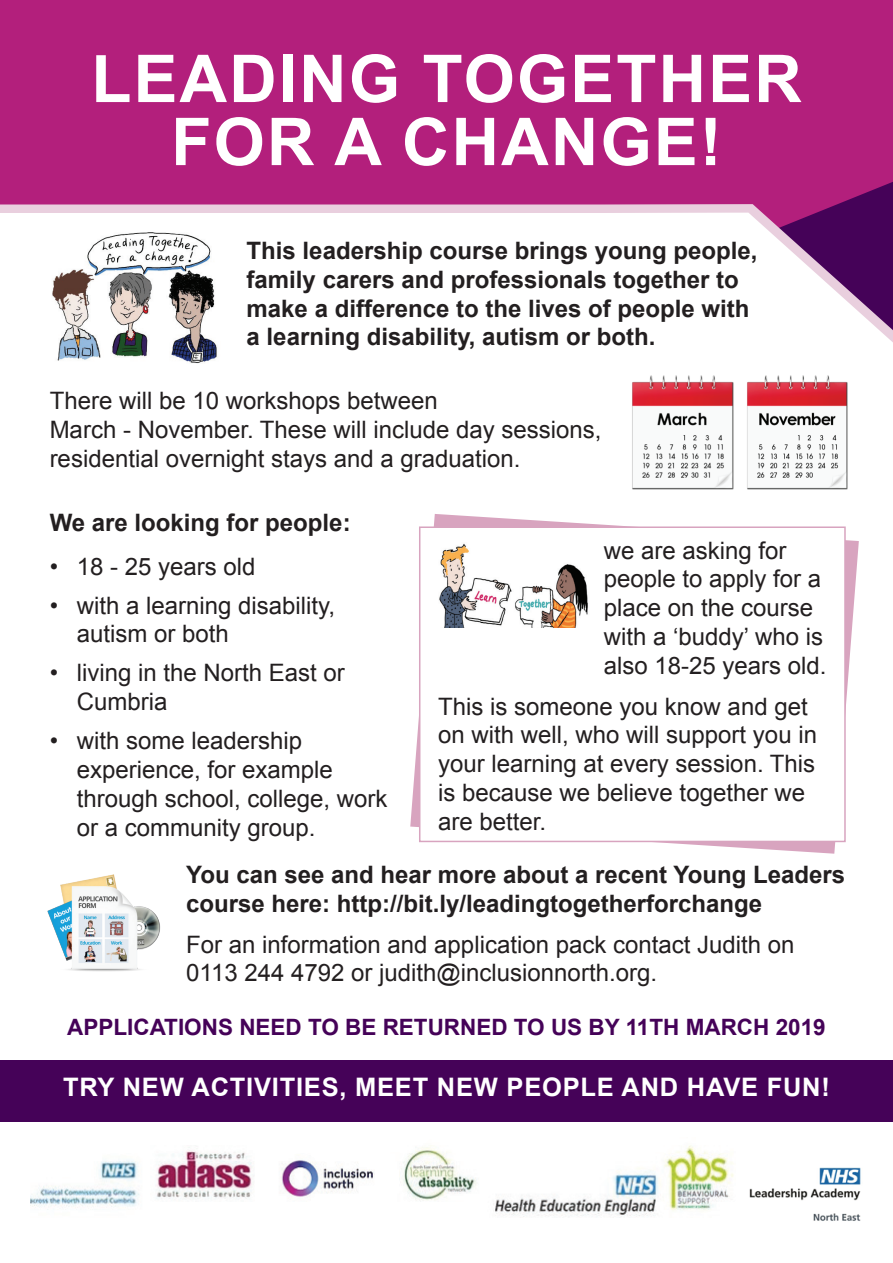
<style>
.page{position:relative;width:893px;height:1263px;background:#fff}
.page>*{position:absolute;margin:0;border:0;box-sizing:border-box;transform-origin:0 0}
.t1{font:700 66px/63px "Arial";letter-spacing:.03em;color:#fff;text-align:center}
.t2{font:700 25.5px "Arial";letter-spacing:.03em;color:#fff}
.t3{font:24px/28.8px "Arial";color:#231f20}
.t4{font:700 24px/28.8px "Arial";color:#231f20}
.t5{font:700 22.5px "Arial";color:#450258}
</style>
<div class="page">
<div style="left:0;top:1060px;width:893px;height:61px;background:#450258"></div>
<div style="left:0;top:0;width:893px;height:742px;background:#b31f7c"></div>
<svg style="left:838px;top:182px;width:55px;height:22px"></svg>
<div style="left:0;top:213px;width:893px;height:529px;background:#fff"></div>
<svg style="left:410px;top:514px;width:449px;height:340px;fill:#fff"></svg>
<div style="left:419px;top:526px;width:427px;height:316px;background:#fff;border:2px solid #d8a4bf"></div>
<img style="left:45px;top:230px;width:176px;height:133px">
<img style="left:623px;top:374px;width:114px;height:119px">
<img style="left:737px;top:374px;width:120px;height:119px">
<img style="left:439px;top:543px;width:149px;height:85px">
<img style="left:47px;top:874px;width:114px;height:98px">
<img style="left:31px;top:1145px;width:703px;height:72px">
<img style="left:749px;top:1167px;width:112px;height:54px">
<h1 class="t1" style="left:91px;top:49px;width:712px">LEADING TOGETHER<br>FOR A CHANGE!</h1>
<p class="t4" style="left:247px;top:237px;width:512px">This leadership course brings young people, family carers and professionals together to make a difference to the lives of people with a learning disability, autism or both.</p>
<p class="t3" style="left:50px;top:387px;width:553px">There will be 10 workshops between<br>March - November. These will include day sessions, residential overnight stays and a graduation.</p>
<p class="t4" style="left:50px;top:509px;width:302px">We are looking for people:</p>
<p class="t3" style="left:50px;top:552px;width:207px">• 18 - 25 years old</p>
<p class="t3" style="left:77px;top:591px;width:260px;text-indent:-27px">• with a learning disability, autism or both</p>
<p class="t3" style="left:77px;top:659px;width:270px;text-indent:-27px">• living in the North East or<br>Cumbria</p>
<p class="t3" style="left:77px;top:726px;width:312px;text-indent:-27px">• with some leadership experience, for example through school, college, work or a community group.</p>
<p class="t3" style="left:604px;top:536px;width:224px">we are asking for people to apply for a place on the course with a ‘buddy’ who is also 18-25 years old.</p>
<p class="t3" style="left:438px;top:692px;width:380px">This is someone you know and get on with well, who will support you in your learning at every session. This is because we believe together we are better.</p>
<p class="t4" style="left:186px;top:861px;width:660px">You can see and hear more about a recent Young Leaders course here: http://bit.ly/leadingtogetherforchange</p>
<p class="t3" style="left:186px;top:930px;width:610px">For an information and application pack contact Judith on<br>0113 244 4792 or judith@inclusionnorth.org.</p>
<p class="t5" style="left:67px;top:1012px;width:760px">APPLICATIONS NEED TO BE RETURNED TO US BY 11TH MARCH 2019</p>
<p class="t2" style="left:63px;top:1070px;width:768px">TRY NEW ACTIVITIES, MEET NEW PEOPLE AND HAVE FUN!</p>
</div>
